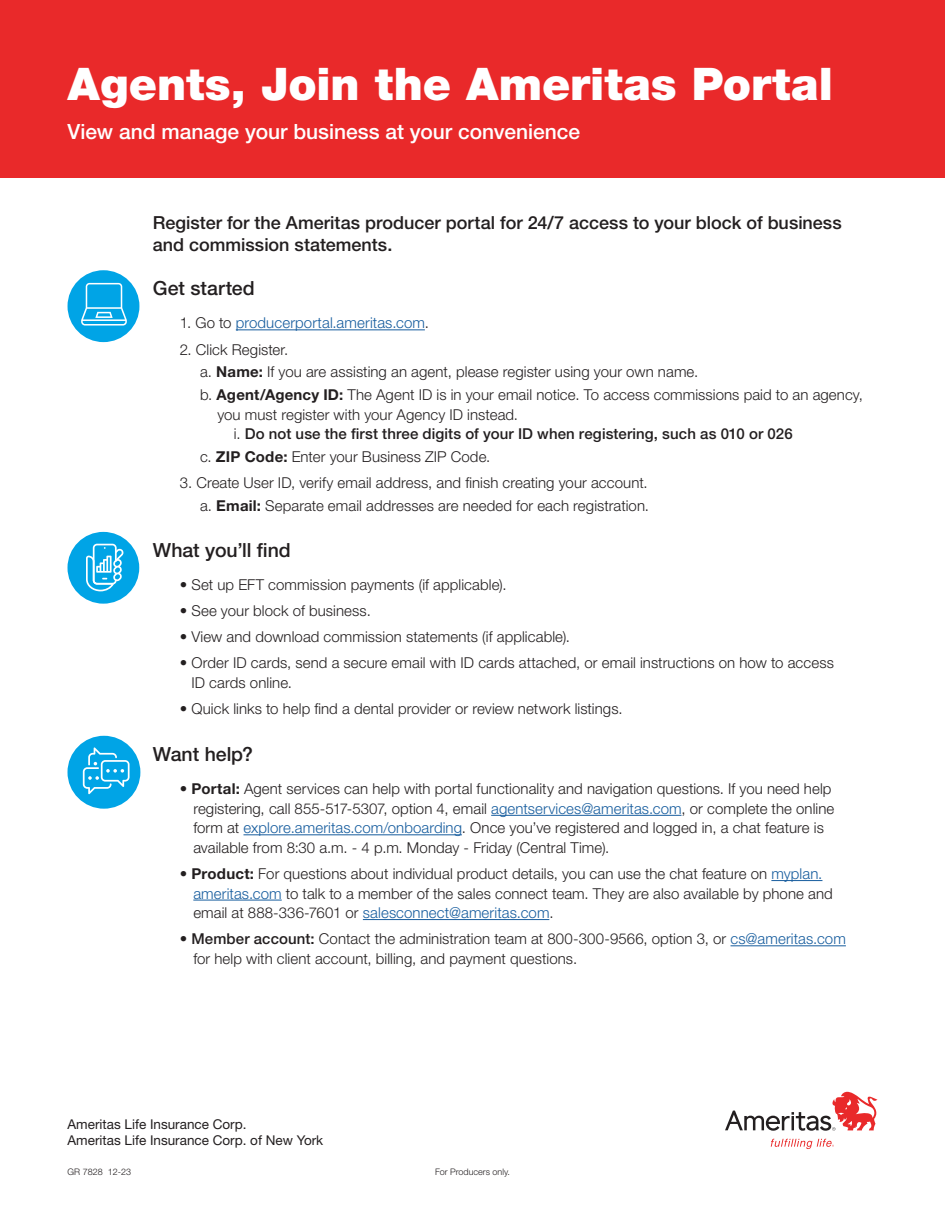
<style>
.page{position:relative;width:945px;height:1215px;background:#fff}
.page>*{position:absolute;margin:0;border:0;box-sizing:border-box;transform-origin:0 0}
.t1{font:900 45px "Helvetica Neue LT Std";color:#fff}
.t2{font:500 21px "Helvetica Neue LT Std";color:#fff}
.t3{font:500 19.5px "Helvetica Neue LT Std";color:#231f20}
.t4{font:500 18px/22.5px "Helvetica Neue LT Std";color:#231f20}
.t5{font:300 15px/19.5px "Helvetica Neue LT Std";letter-spacing:.005em;color:#231f20}
.t6{font:500 15px "Helvetica Neue LT Std";letter-spacing:.005em;color:#231f20}
.t7{font:300 15px "Helvetica Neue LT Std";letter-spacing:.005em;color:#175d9e}
.t8{font:13.5px "Helvetica Neue LT Std";color:#231f20}
.t9{font:300 9px "Helvetica Neue LT Std";color:#231f20}
.s1{color:#231f20}
.s2{font-weight:700}
.s3{font-weight:300}
.s4{color:#175d9e}
.s5{font-weight:500}
</style>
<div class="page">
<div style="left:0;top:0;width:945px;height:177px;background:#e9292a"></div>
<hr style="left:236px;top:329px;width:189px;height:1px;background:#175d9e">
<hr style="left:491px;top:815px;width:191px;height:1px;background:#175d9e">
<hr style="left:243px;top:834px;width:219px;height:1px;background:#175d9e">
<hr style="left:771px;top:880px;width:51px;height:1px;background:#175d9e">
<hr style="left:193px;top:900px;width:89px;height:1px;background:#175d9e">
<hr style="left:363px;top:919px;width:186px;height:1px;background:#175d9e">
<hr style="left:731px;top:945px;width:115px;height:1px;background:#175d9e">
<svg style="left:771px;top:1139px;width:63px;height:10px"></svg>
<svg style="left:725px;top:1092px;width:153px;height:39px"></svg>
<div style="left:68px;top:270px;width:71px;height:72px;background:#00a4e6;border-radius:50%"></div>
<svg style="left:81px;top:283px;width:46px;height:43px"></svg>
<div style="left:67px;top:532px;width:72px;height:72px;background:#00a4e6;border-radius:50%"></div>
<svg style="left:86px;top:544px;width:38px;height:47px"></svg>
<div style="left:68px;top:736px;width:72px;height:73px;background:#00a4e6;border-radius:50%"></div>
<svg style="left:83px;top:747px;width:47px;height:47px"></svg>
<p class="t1" style="left:68px;top:57px;width:767px">Agents, Join the Ameritas Portal</p>
<p class="t2" style="left:68px;top:119px;width:514px">View and manage your business at your convenience</p>
<p class="t4" style="left:153px;top:211px;width:690px">Register for the Ameritas producer portal for 24/7 access to your block of business and commission statements.</p>
<p class="t3" style="left:153px;top:277px;width:104px">Get started</p>
<p class="t7" style="left:180px;top:314px;width:251px"><span class="s1">1. Go to</span> producerportal.ameritas.com<span class="s1">.</span></p>
<p class="t5" style="left:180px;top:339px;width:110px">2. Click Register.</p>
<p class="t5" style="left:200px;top:362px;width:500px">a. <span class="s2">Name:</span> If you are assisting an agent, please register using your own name.</p>
<p class="t5" style="left:217px;top:385px;width:647px;text-indent:-17px">b. <span class="s2">Agent/Agency ID:</span> The Agent ID is in your email notice. To access commissions paid to an agency, you must register with your Agency ID instead.</p>
<p class="t6" style="left:234px;top:425px;width:560px"><span class="s3">i.</span> Do not use the first three digits of your ID when registering, such as 010 or 026</p>
<p class="t5" style="left:200px;top:446px;width:292px">c. <span class="s2">ZIP Code:</span> Enter your Business ZIP Code.</p>
<p class="t5" style="left:180px;top:473px;width:469px">3. Create User ID, verify email address, and finish creating your account.</p>
<p class="t5" style="left:200px;top:495px;width:450px">a. <span class="s2">Email:</span> Separate email addresses are needed for each registration.</p>
<p class="t3" style="left:153px;top:538px;width:139px">What you’ll find</p>
<p class="t5" style="left:180px;top:574px;width:328px">• Set up EFT commission payments (if applicable).</p>
<p class="t5" style="left:180px;top:600px;width:193px">• See your block of business.</p>
<p class="t5" style="left:180px;top:627px;width:392px">• View and download commission statements (if applicable).</p>
<p class="t5" style="left:192px;top:653px;width:644px;text-indent:-12px">• Order ID cards, send a secure email with ID cards attached, or email instructions on how to access<br>ID cards online.</p>
<p class="t5" style="left:180px;top:699px;width:444px">• Quick links to help find a dental provider or review network listings.</p>
<p class="t3" style="left:153px;top:743px;width:102px">Want help?</p>
<p class="t5" style="left:193px;top:779px;width:642px;text-indent:-14px">• <span class="s2">Portal:</span> Agent services can help with portal functionality and navigation questions. If you need help registering, call 855-517-5307, option 4, email <span class="s4">agentservices@ameritas.com</span>, or complete the online form at <span class="s4">explore.ameritas.com/onboarding</span>. Once you’ve registered and logged in, a chat feature is available from 8:30 a.m. - 4 p.m. Monday - Friday (Central Time).</p>
<p class="t5" style="left:193px;top:864px;width:641px;text-indent:-14px">• <span class="s2">Product:</span> For questions about individual product details, you can use the chat feature on <span class="s4">myplan. ameritas.com</span> to talk to a member of the sales connect team. They are also available by phone and email at 888-336-7601 or <span class="s4">salesconnect@ameritas.com</span>.</p>
<p class="t5" style="left:193px;top:929px;width:654px;text-indent:-14px">• <span class="s5">Member account:</span> Contact the administration team at 800-300-9566, option 3, or <span class="s4">cs@ameritas.com </span>for help with client account, billing, and payment questions.</p>
<p class="t8" style="left:68px;top:1116px;width:181px">Ameritas Life Insurance Corp.</p>
<p class="t8" style="left:68px;top:1132px;width:257px">Ameritas Life Insurance Corp. of New York</p>
<p class="t9" style="left:68px;top:1166px;width:65px">GR 7828 12-23</p>
<p class="t9" style="left:435px;top:1166px;width:76px">For Producers only.</p>
</div>
